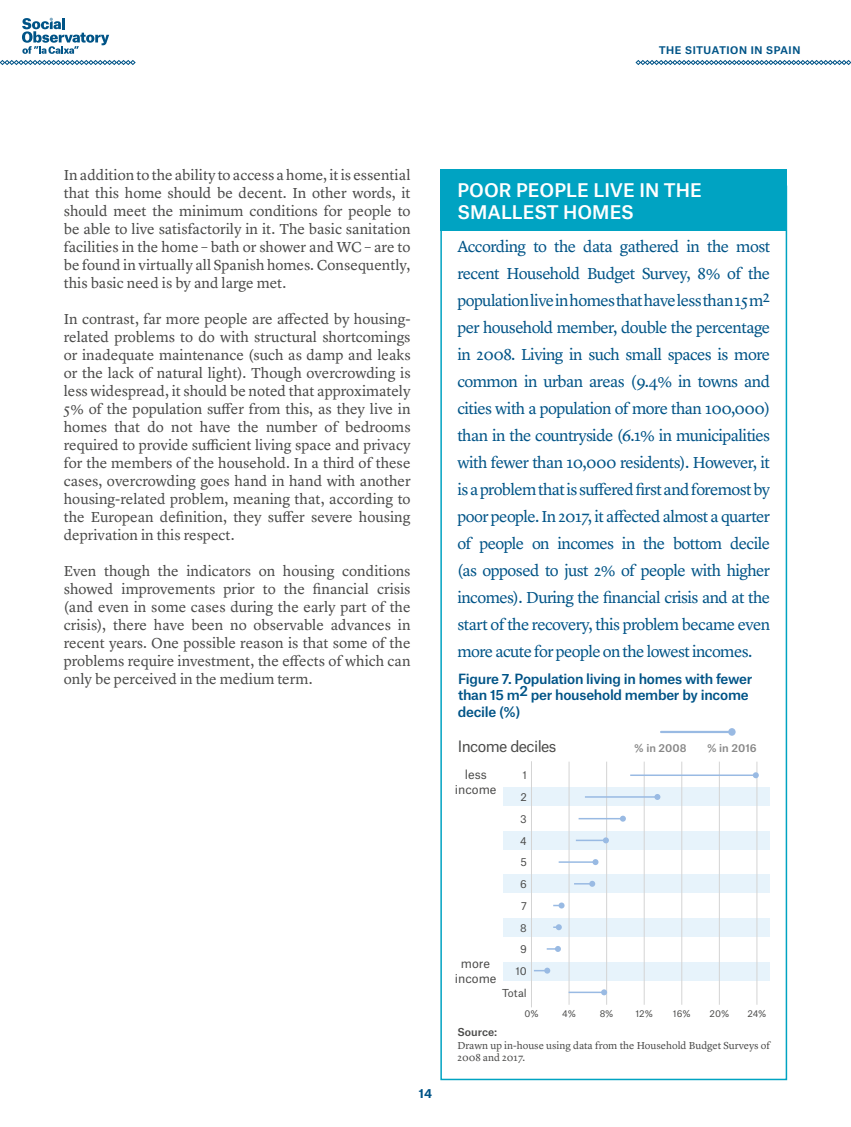
<style>
.page{position:relative;width:851px;height:1127px;background:#fff}
.page>*{position:absolute;margin:0;border:0;box-sizing:border-box;transform-origin:0 0}
.t1{font:500 18px/21.6px "Atlas Grotesk";color:#fff}
.t2{font:16.5px/27px "Lyon Text";letter-spacing:-.035em;color:#005487;text-align:justify}
.t3{font:15px/18px "Lyon Text";color:#4a4a49;text-align:justify}
.t4{font:15px "Atlas Grotesk";letter-spacing:-.04em;color:#4a4a49}
.t5{font:500 13.5px/16.5px "Atlas Grotesk";letter-spacing:-.025em;color:#005487}
.t6{font:12px/14.4px "Atlas Grotesk";color:#4a4a49;text-align:center}
.t7{font:500 12px "Atlas Grotesk";color:#005487}
.t8{font:700 12px "Atlas Grotesk";color:#005487}
.t9{font:10.5px/12.6px "Lyon Text";color:#4a4a49}
.t10{font:10.5px "Atlas Grotesk";color:#4a4a49}
.t11{font:500 10.5px "Atlas Grotesk";color:#878787}
.t12{font:500 10.5px "Atlas Grotesk";color:#4a4a49}
.t13{font:9px "Atlas Grotesk";color:#4a4a49}
</style>
<div class="page">
<svg style="left:0;top:60px;width:136px;height:5px"></svg>
<svg style="left:22px;top:18px;width:87px;height:36px"></svg>
<div style="left:440px;top:170px;width:347px;height:61px;background:#00a3c2"></div>
<div style="left:503px;top:787px;width:267px;height:18px;background:#e7f3fb"></div>
<div style="left:503px;top:831px;width:267px;height:18px;background:#e7f3fb"></div>
<div style="left:503px;top:874px;width:267px;height:19px;background:#e7f3fb"></div>
<div style="left:503px;top:918px;width:267px;height:18px;background:#e7f3fb"></div>
<div style="left:503px;top:962px;width:267px;height:18px;background:#e7f3fb"></div>
<hr style="left:531px;top:761px;width:1px;height:246px;background:#d4d4d4">
<hr style="left:568px;top:761px;width:1px;height:244px;background:#d4d4d4">
<hr style="left:606px;top:761px;width:1px;height:244px;background:#d4d4d4">
<hr style="left:643px;top:761px;width:1px;height:244px;background:#d4d4d4">
<hr style="left:681px;top:761px;width:1px;height:244px;background:#d4d4d4">
<hr style="left:718px;top:761px;width:1px;height:244px;background:#d4d4d4">
<hr style="left:756px;top:761px;width:1px;height:244px;background:#d4d4d4">
<hr style="left:630px;top:774px;width:125px;height:2px;background:#99bae3">
<svg style="left:752px;top:772px;width:6px;height:6px"></svg>
<hr style="left:585px;top:796px;width:72px;height:2px;background:#99bae3">
<svg style="left:654px;top:794px;width:6px;height:6px"></svg>
<hr style="left:578px;top:818px;width:44px;height:1px;background:#99bae3">
<svg style="left:619px;top:816px;width:6px;height:6px"></svg>
<hr style="left:575px;top:839px;width:30px;height:2px;background:#99bae3">
<svg style="left:602px;top:837px;width:6px;height:6px"></svg>
<hr style="left:568px;top:991px;width:36px;height:2px;background:#99bae3">
<svg style="left:601px;top:989px;width:6px;height:6px"></svg>
<hr style="left:558px;top:861px;width:37px;height:2px;background:#99bae3">
<svg style="left:592px;top:859px;width:6px;height:6px"></svg>
<svg style="left:574px;top:881px;width:21px;height:6px"></svg>
<svg style="left:553px;top:902px;width:11px;height:6px"></svg>
<svg style="left:553px;top:924px;width:8px;height:6px"></svg>
<svg style="left:546px;top:946px;width:15px;height:6px"></svg>
<svg style="left:534px;top:967px;width:16px;height:6px"></svg>
<hr style="left:661px;top:731px;width:69px;height:2px;background:#99bae3">
<div style="left:728px;top:728px;width:7px;height:8px;background:#99bae3;border-radius:50%"></div>
<svg style="left:635px;top:60px;width:215px;height:5px"></svg>
<p class="t7" style="left:658px;top:39px;width:143px">the situation in spain</p>
<p class="t3" style="left:64px;top:165px;width:348px">In addition to the ability to access a home, it is essential that this home should be decent. In other words, it should meet the minimum conditions for people to be able to live satisfactorily in it. The basic sanitation facilities in the home – bath or shower and WC – are to be found in virtually all Spanish homes. Consequently, this basic need is by and large met.</p>
<p class="t3" style="left:64px;top:309px;width:348px">In contrast, far more people are affected by housing&shy;related problems to do with structural shortcomings or inadequate maintenance (such as damp and leaks or the lack of natural light). Though overcrowding is less widespread, it should be noted that approximately 5% of the population suffer from this, as they live in homes that do not have the number of bedrooms required to provide sufficient living space and privacy for the members of the household. In a third of these cases, overcrowding goes hand in hand with another housing-related problem, meaning that, according to the European definition, they suffer severe housing deprivation in this respect.</p>
<p class="t3" style="left:64px;top:561px;width:348px">Even though the indicators on housing conditions showed improvements prior to the financial crisis (and even in some cases during the early part of the crisis), there have been no observable advances in recent years. One possible reason is that some of the problems require investment, the effects of which can only be perceived in the medium term.</p>
<p class="t8" style="left:419px;top:1084px;width:15px">14</p>
<p class="t1" style="left:457px;top:177px;width:246px">POOR PEOPLE LIVE IN THE<br>SMALLEST HOMES</p>
<p class="t2" style="left:457px;top:232px;width:314px">According to the data gathered in the most recent Household Budget Survey, 8% of the population live in homes that have less than 15 m2 per household member, double the percentage in 2008. Living in such small spaces is more common in urban areas (9.4% in towns and cities with a population of more than 100,000) than in the countryside (6.1% in municipalities with fewer than 10,000 residents). However, it is a problem that is suffered first and foremost by poor people. In 2017, it affected almost a quarter of people on incomes in the bottom decile (as opposed to just 2% of people with higher incomes). During the financial crisis and at the start of the recovery, this problem became even more acute for people on the lowest incomes.</p>
<p class="t5" style="left:457px;top:669px;width:296px">Figure 7. Population living in homes with fewer than 15 m2 per household member by income decile (%)</p>
<p class="t4" style="left:458px;top:734px;width:100px">Income deciles</p>
<p class="t6" style="left:454px;top:766px;width:43px">less income</p>
<p class="t11" style="left:634px;top:739px;width:54px">% in 2008</p>
<p class="t11" style="left:707px;top:739px;width:51px">% in 2016</p>
<p class="t10" style="left:522px;top:767px;width:6px">1</p>
<p class="t10" style="left:520px;top:810px;width:8px">3</p>
<p class="t10" style="left:520px;top:854px;width:8px">5</p>
<p class="t10" style="left:521px;top:897px;width:7px">7</p>
<p class="t10" style="left:520px;top:941px;width:8px">9</p>
<p class="t10" style="left:502px;top:984px;width:26px">Total</p>
<p class="t10" style="left:520px;top:788px;width:8px">2</p>
<p class="t10" style="left:520px;top:832px;width:8px">4</p>
<p class="t10" style="left:520px;top:875px;width:8px">6</p>
<p class="t10" style="left:520px;top:919px;width:8px">8</p>
<p class="t6" style="left:454px;top:955px;width:43px">more income</p>
<p class="t10" style="left:515px;top:962px;width:13px">10</p>
<p class="t13" style="left:524px;top:1006px;width:16px">0%</p>
<p class="t13" style="left:562px;top:1006px;width:15px">4%</p>
<p class="t13" style="left:599px;top:1006px;width:15px">8%</p>
<p class="t13" style="left:635px;top:1006px;width:19px">12%</p>
<p class="t13" style="left:673px;top:1006px;width:19px">16%</p>
<p class="t13" style="left:709px;top:1006px;width:21px">20%</p>
<p class="t13" style="left:747px;top:1006px;width:21px">24%</p>
<p class="t12" style="left:457px;top:1023px;width:41px">Source:</p>
<p class="t9" style="left:457px;top:1038px;width:314px">Drawn up in-house using data from the Household Budget Surveys of<br>2008 and 2017.</p>
</div>
